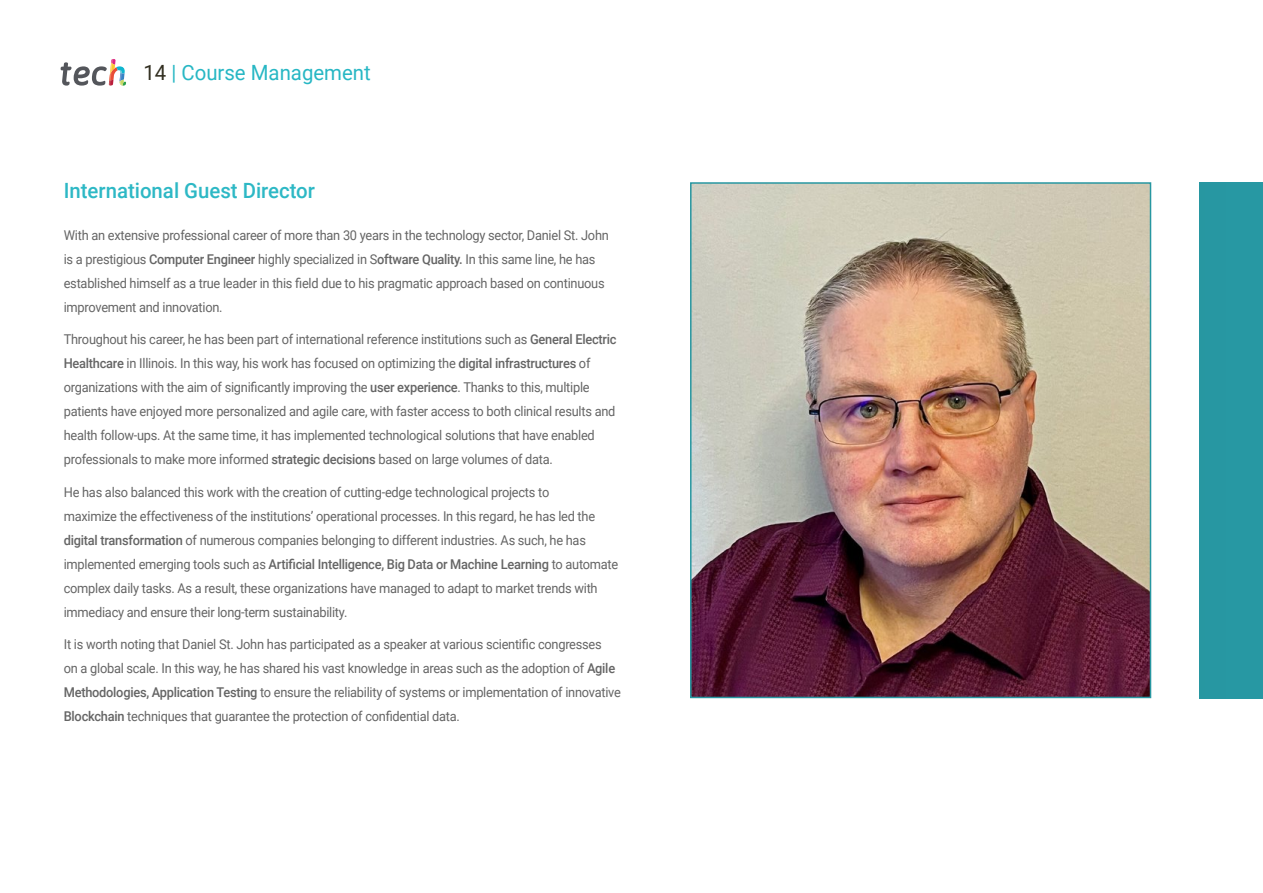
<style>
.page{position:relative;width:1263px;height:893px;background:#fff}
.page>*{position:absolute;margin:0;border:0;box-sizing:border-box;transform-origin:0 0}
.t1{font:500 21px "Roboto";color:#2db8c5}
.t2{font:21px "Roboto";color:#27b7c4}
.t3{font:13.5px/24px "Roboto";letter-spacing:-.02em;color:#656565;scale:.95 1}
.s1{color:#312e20}
.s2{font-weight:500}
</style>
<div class="page">
<div style="left:1199px;top:182px;width:64px;height:516px;background:#2798a3"></div>
<img style="left:693px;top:185px;width:455px;height:510px">
<div style="left:690px;top:182px;width:461px;height:516px;border:2px solid #2797a1"></div>
<svg style="left:61px;top:59px;width:65px;height:27px"></svg>
<h1 class="t2" style="left:144px;top:57px;width:229px"><span class="s1">14</span> | Course Management</h1>
<h1 class="t1" style="left:64px;top:176px;width:253px">International Guest Director</h1>
<p class="t3" style="left:64px;top:222px;width:575px">With an extensive professional career of more than 30 years in the technology sector, Daniel St. John is a prestigious <span class="s2">Computer Engineer</span> highly specialized in S<span class="s2">oftware Quality.</span> In this same line, he has established himself as a true leader in this field due to his pragmatic approach based on continuous improvement and innovation.</p>
<p class="t3" style="left:64px;top:327px;width:583px">Throughout his career, he has been part of international reference institutions such as <span class="s2">General Electric Healthcare</span> in Illinois. In this way, his work has focused on optimizing the <span class="s2">digital infrastructures</span> of organizations with the aim of significantly improving the <span class="s2">user experience</span>. Thanks to this, multiple patients have enjoyed more personalized and agile care, with faster access to both clinical results and health follow-ups. At the same time, it has implemented technological solutions that have enabled professionals to make more informed <span class="s2">strategic decisions</span> based on large volumes of data.</p>
<p class="t3" style="left:64px;top:479px;width:585px">He has also balanced this work with the creation of cutting-edge technological projects to<br>maximize the effectiveness of the institutions’ operational processes. In this regard, he has led the <span class="s2">digital transformation</span> of numerous companies belonging to different industries. As such, he has implemented emerging tools such as <span class="s2">Artificial Intelligence, Big Data or Machine Learning</span> to automate complex daily tasks. As a result, these organizations have managed to adapt to market trends with immediacy and ensure their long-term sustainability.</p>
<p class="t3" style="left:64px;top:632px;width:588px">It is worth noting that Daniel St. John has participated as a speaker at various scientific congresses<br>on a global scale. In this way, he has shared his vast knowledge in areas such as the adoption of <span class="s2">Agile Methodologies, Application Testing</span> to ensure the reliability of systems or implementation of innovative <span class="s2">Blockchain</span> techniques that guarantee the protection of confidential data.</p>
</div>
